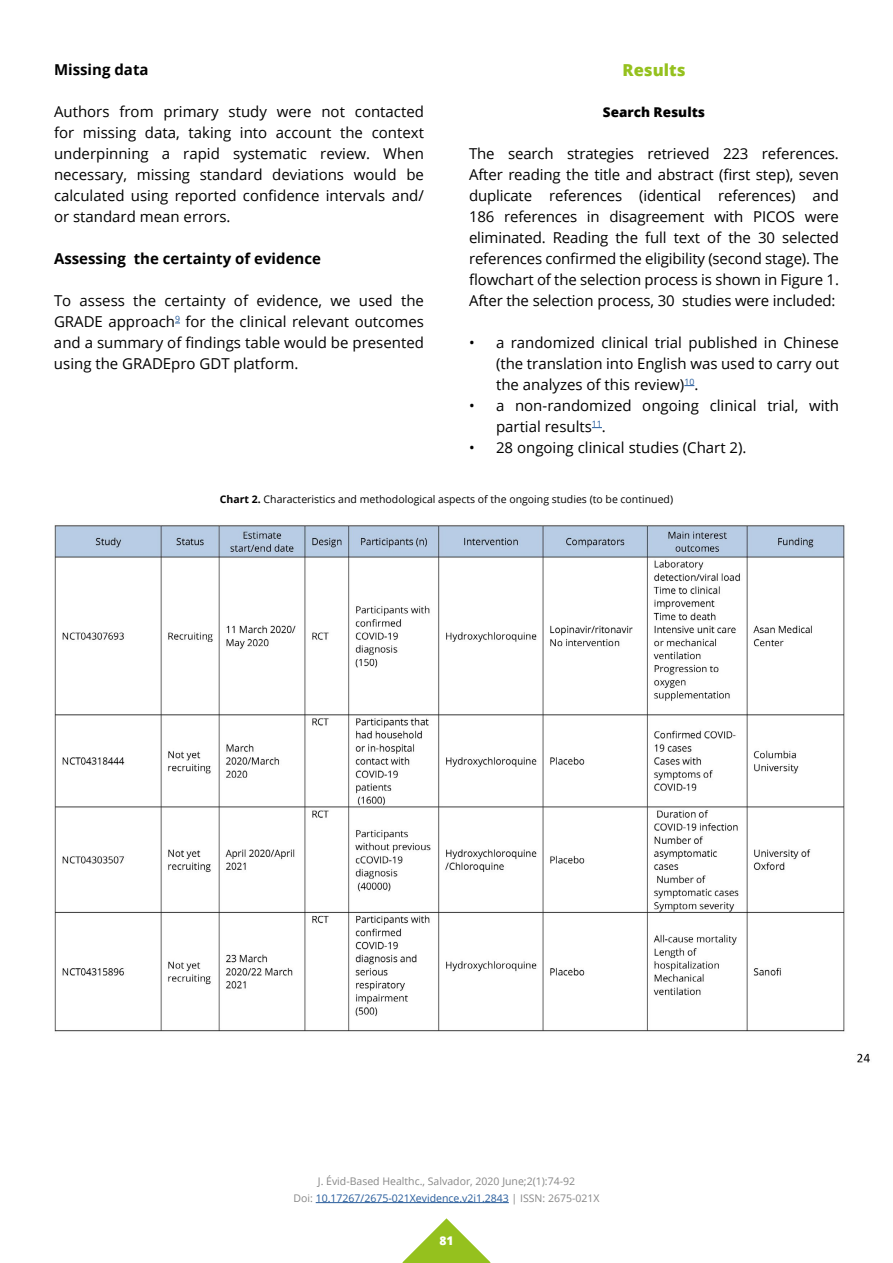
<style>
.page{position:relative;width:893px;height:1263px;background:#fff}
.page>*{position:absolute;margin:0;border:0;box-sizing:border-box;transform-origin:0 0}
.t1{font:800 16.5px "Open Sans";color:#95c11e}
.t2{font:15px/21px "Open Sans";color:#000;text-align:justify}
.t3{font:700 15px "Open Sans";color:#000}
.t4{font:800 13.5px "Open Sans";color:#000}
.t5{font:800 12px "Open Sans";color:#fff}
.t6{font:10.5px/16.5px "Open Sans";color:#878787;text-align:center}
.t7{font:10.5px "Open Sans";color:#000}
.s1{font-weight:700}
.s2{color:#265b9b}
</style>
<div class="page">
<svg style="left:402px;top:1218px;width:89px;height:45px"></svg>
<hr style="left:316px;top:1202px;width:193px;height:1px;background:#265b9b">
<img style="left:54px;top:525px;width:816px;height:538px">
<p class="t3" style="left:54px;top:59px;width:96px">Missing data</p>
<p class="t2" style="left:54px;top:101px;width:371px">Authors from primary study were not contacted for missing data, taking into account the context underpinning a rapid systematic review. When necessary, missing standard deviations would be calculated using reported confidence intervals and/ or standard mean errors.</p>
<p class="t3" style="left:54px;top:248px;width:268px">Assessing the certainty of evidence</p>
<p class="t2" style="left:54px;top:290px;width:371px">To assess the certainty of evidence, we used the GRADE approach<sup>9</sup> for the clinical relevant outcomes and a summary of findings table would be presented using the GRADEpro GDT platform.</p>
<p class="t1" style="left:622px;top:58px;width:64px">Results</p>
<p class="t4" style="left:603px;top:102px;width:104px">Search Results</p>
<p class="t2" style="left:469px;top:143px;width:371px">The search strategies retrieved 223 references.<br>After reading the title and abstract (first step), seven duplicate references (identical references) and 186 references in disagreement with PICOS were eliminated. Reading the full text of the 30 selected references confirmed the eligibility (second stage). The flowchart of the selection process is shown in Figure 1.<br>After the selection process, 30 studies were included:</p>
<p class="t2" style="left:496px;top:332px;width:344px;text-indent:-27px">• a randomized clinical trial published in Chinese (the translation into English was used to carry out the analyzes of this review)<sup>10</sup>.</p>
<p class="t2" style="left:496px;top:395px;width:344px;text-indent:-27px">• a non-randomized ongoing clinical trial, with partial results<sup>11</sup>.</p>
<p class="t2" style="left:469px;top:437px;width:279px">• 28 ongoing clinical studies (Chart 2).</p>
<p class="t7" style="left:220px;top:492px;width:455px"><span class="s1">Chart 2.</span> Characteristics and methodological aspects of the ongoing studies (to be continued)</p>
<p class="t6" style="left:294px;top:1173px;width:307px">J. Évid-Based Healthc., Salvador, 2020 June;2(1):74-92<br>Doi: <span class="s2">10.17267/2675-021Xevidence.v2i1.2843</span> | ISSN: 2675-021X</p>
<p class="t5" style="left:439px;top:1232px;width:16px">81</p>
</div>
